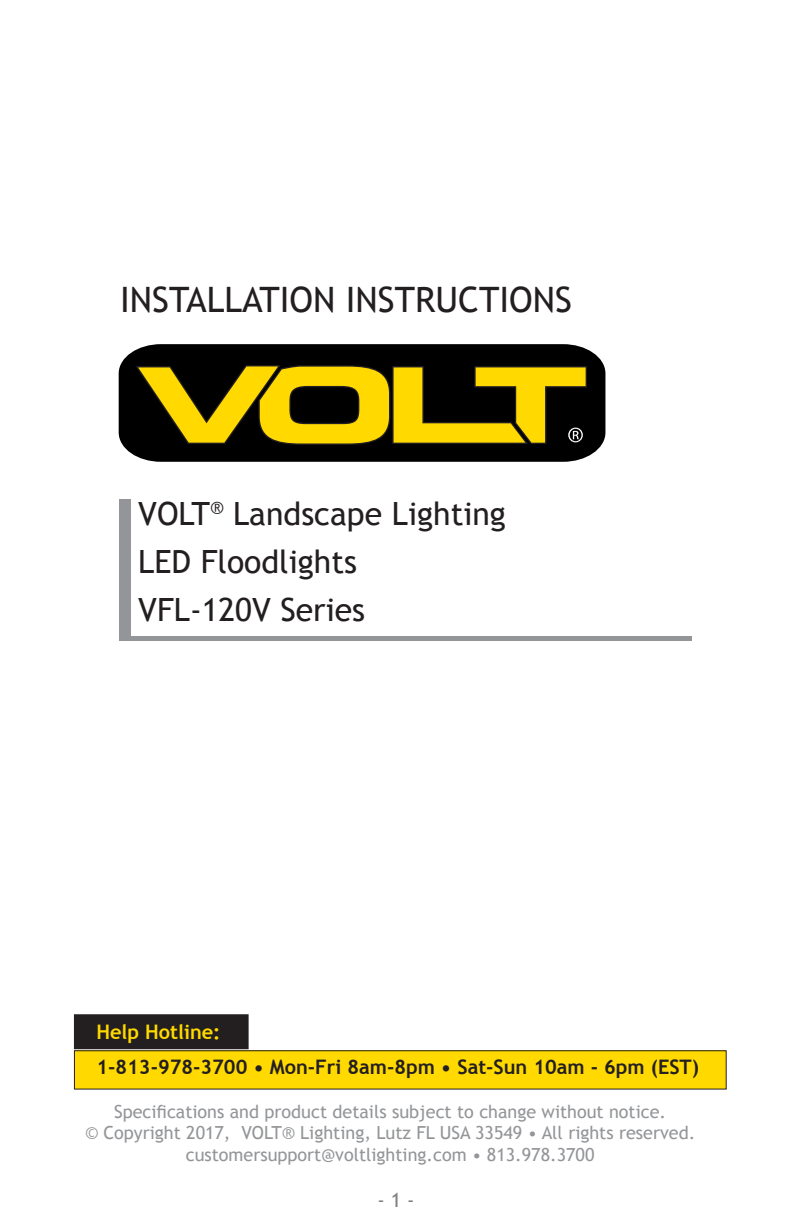
<style>
.page{position:relative;width:792px;height:1224px;background:#fff}
.page>*{position:absolute;margin:0;border:0;box-sizing:border-box;transform-origin:0 0}
.t1{font:35px "Trebuchet MS";color:#231f20}
.t2{font:32px "Trebuchet MS";color:#231f20}
.t3{font:700 20px "Trebuchet MS";color:#231f20}
.t4{font:700 20px "Trebuchet MS";color:#ffd900}
.t5{font:20px "Trebuchet MS";color:#7e8083}
.copyright{font:18px/21.6px "Trebuchet MS";color:#939598;text-align:center}
</style>
<div class="page">
<svg style="left:119px;top:344px;width:486px;height:118px;background:#0f0f10"></svg>
<svg style="left:134px;top:364px;width:454px;height:82px;background:#816e02"></svg>
<div style="left:119px;top:500px;width:11px;height:141px;background:#939598"></div>
<div style="left:120px;top:636px;width:572px;height:5px;background:#939598"></div>
<div style="left:74px;top:1051px;width:652px;height:38px;background:#ffd900"></div>
<div style="left:74px;top:1050px;width:652px;height:39px;border:1px solid #231f20"></div>
<div style="left:74px;top:1015px;width:174px;height:34px;background:#231f20"></div>
<div style="left:74px;top:1014px;width:174px;height:35px;border:1px solid #231f20"></div>
<p class="t1" style="left:120px;top:279px;width:453px">INSTALLATION INSTRUCTIONS</p>
<p class="t2" style="left:138px;top:495px;width:369px">VOLT<sup>®</sup> Landscape Lighting</p>
<p class="t2" style="left:138px;top:543px;width:220px">LED Floodlights</p>
<p class="t2" style="left:138px;top:591px;width:229px">VFL-120V Series</p>
<p class="t4" style="left:96px;top:1019px;width:126px">Help Hotline:</p>
<p class="t3" style="left:96px;top:1054px;width:604px">1-813-978-3700 • Mon-Fri 8am-8pm • Sat-Sun 10am - 6pm (EST)</p>
<p class="copyright" style="left:114px;top:1101px;width:554px">Specifications and product details subject to change without notice.</p>
<p class="copyright" style="left:85px;top:1122px;width:612px">© Copyright 2017, VOLT® Lighting, Lutz FL USA 33549 • All rights reserved. customersupport@voltlighting.com • 813.978.3700</p>
<p class="t5" style="left:377px;top:1188px;width:39px">- 1 -</p>
</div>
